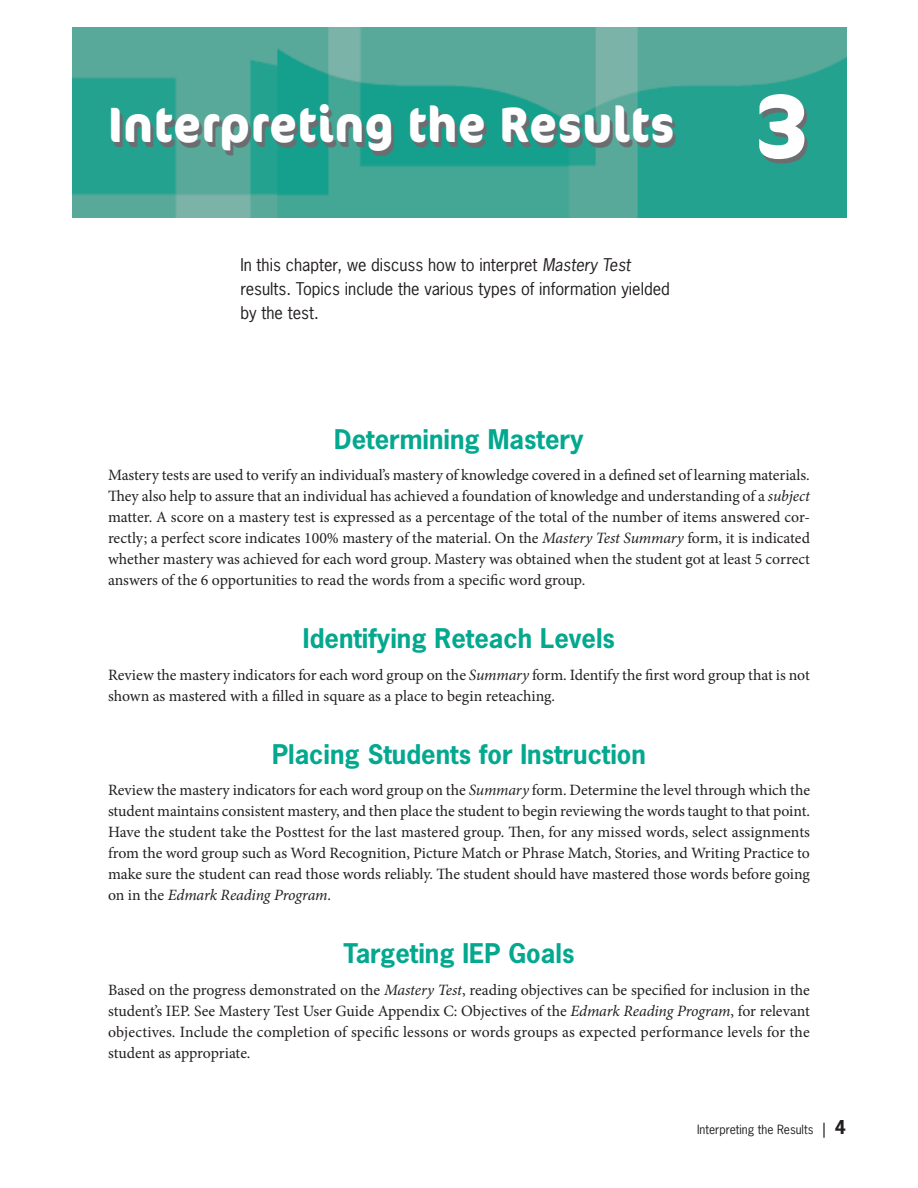
<style>
.page{position:relative;width:918px;height:1188px;background:#fff}
.page>*{position:absolute;margin:0;border:0;box-sizing:border-box;transform-origin:0 0}
.t1{font:700 49.5px "Cocon Pro";letter-spacing:.02em;color:#fff;scale:.9 1}
.t2{font:700 25.5px "News Gothic Std";color:#03a88f}
.t3{font:16.5px/24px "News Gothic Std";color:#231f20}
.t4{font:15.75px/21px "Minion Pro";color:#231f20}
.t5{font:12px "News Gothic Std";color:#231f20}
.s1{font-size:90px}
.s2{font-style:italic}
.s3{font-size:15px}
.s4{font-weight:700;font-size:18px}
</style>
<div class="page">
<img style="left:72px;top:28px;width:774px;height:189px">
<h1 class="t1" style="left:108px;top:91px;width:782px">Interpreting the Results <span class="s1">3</span></h1>
<p class="t3" style="left:240px;top:252px;width:431px">In this chapter, we discuss how to interpret <span class="s2">Mastery Test </span>results. Topics include the various types of information yielded by the test.</p>
<h2 class="t2" style="left:334px;top:422px;width:251px">Determining Mastery</h2>
<p class="t4" style="left:108px;top:465px;width:704px">Mastery tests are used to verify an individual’s mastery of knowledge covered in a defined set of learning materials.<br>They also help to assure that an individual has achieved a foundation of knowledge and understanding of a <span class="s2">subject </span>matter. A score on a mastery test is expressed as a percentage of the total of the number of items answered cor&shy;rectly; a perfect score indicates 100% mastery of the material. On the <span class="s2">Mastery Test Summary</span> form, it is indicated whether mastery was achieved for each word group. Mastery was obtained when the student got at least 5 correct answers of the 6 opportunities to read the words from a specific word group.</p>
<h2 class="t2" style="left:303px;top:622px;width:314px">Identifying Reteach Levels</h2>
<p class="t4" style="left:108px;top:664px;width:703px">Review the mastery indicators for each word group on the <span class="s2">Summary</span> form. Identify the first word group that is not shown as mastered with a filled in square as a place to begin reteaching.</p>
<h2 class="t2" style="left:272px;top:737px;width:375px">Placing Students for Instruction</h2>
<p class="t4" style="left:108px;top:780px;width:704px;text-align:justify">Review the mastery indicators for each word group on the <span class="s2">Summary</span> form. Determine the level through which the student maintains consistent mastery, and then place the student to begin reviewing the words taught to that point.<br>Have the student take the Posttest for the last mastered group. Then, for any missed words, select assignments from the word group such as Word Recognition, Picture Match or Phrase Match, Stories, and Writing Practice to make sure the student can read those words reliably. The student should have mastered those words before going on in the <span class="s2">Edmark Reading Program</span>.</p>
<h2 class="t2" style="left:344px;top:937px;width:232px">Targeting IEP Goals</h2>
<p class="t4" style="left:108px;top:979px;width:704px;text-align:justify">Based on the progress demonstrated on the <span class="s2">Mastery Test</span>, reading objectives can be specified for inclusion in the student’s IEP. See Mastery Test User Guide Appendix C: Objectives of the <span class="s2">Edmark Reading Program</span>, for relevant objectives. Include the completion of specific lessons or words groups as expected performance levels for the student as appropriate.</p>
<p class="t5" style="left:697px;top:1122px;width:150px">Interpreting the Results <span class="s3">|</span> <span class="s4">4</span></p>
</div>
